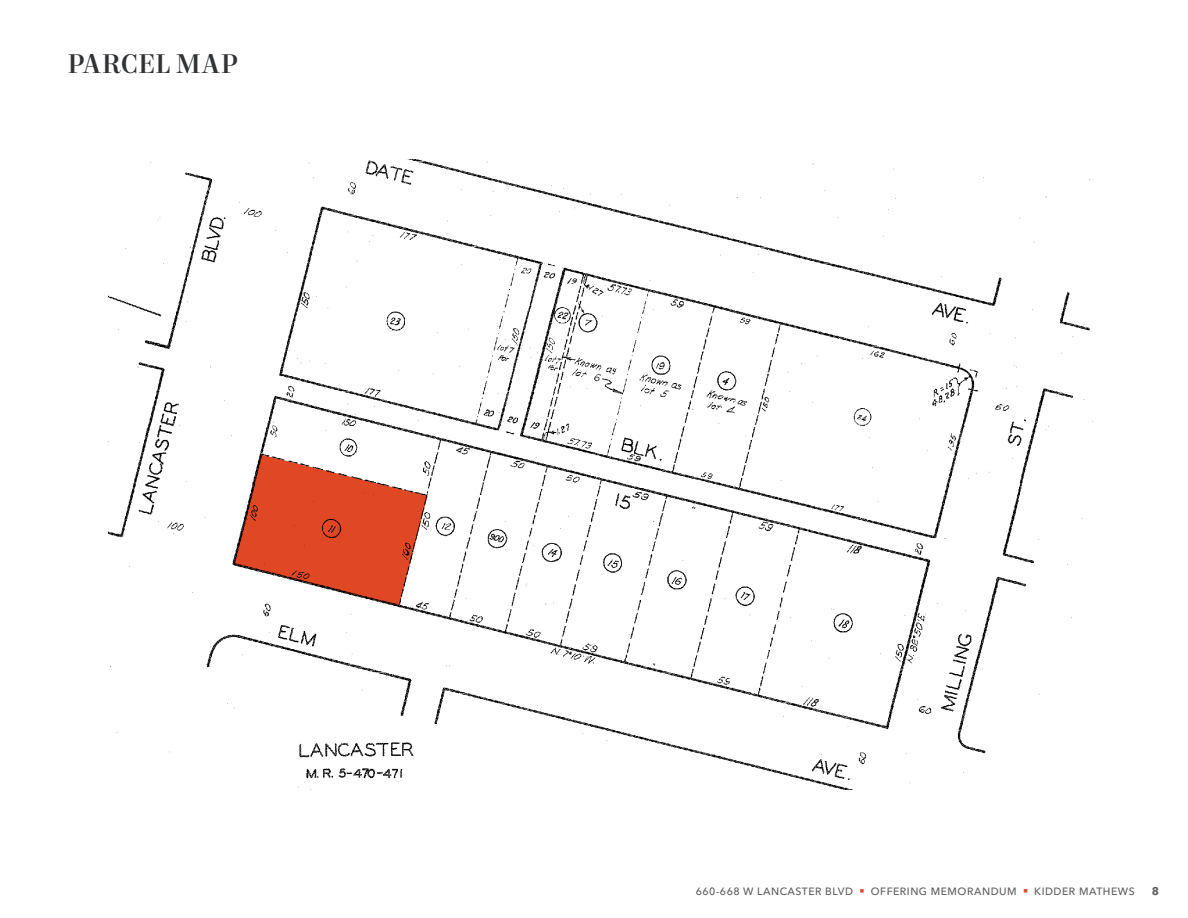
<style>
.page{position:relative;width:1188px;height:918px;background:#fff}
.page>*{position:absolute;margin:0;border:0;box-sizing:border-box;transform-origin:0 0}
.Headline_-_Level_2{font:500 27px "Mort Modern 09";color:#313234}
.t1{font:700 11.25px "Avenir Next LT Pro";color:#5e5d5d}
.t2{font:500 10.5px "Avenir Next LT Pro";letter-spacing:.05em;color:#5e5d5d}
.s1{color:#e04825}
</style>
<div class="page">
<img style="left:108px;top:160px;width:985px;height:629px">
<svg style="left:234px;top:455px;width:194px;height:151px"></svg>
<p class="Headline_-_Level_2" style="left:68px;top:47px;width:172px">PARCEL MAP</p>
<p class="t2" style="left:696px;top:885px;width:441px">660-668 W LANCASTER BLVD <span class="s1">■</span> OFFERING MEMORANDUM <span class="s1">■</span> KIDDER MATHEWS</p>
<p class="t1" style="left:1152px;top:884px;width:9px">8</p>
</div>
